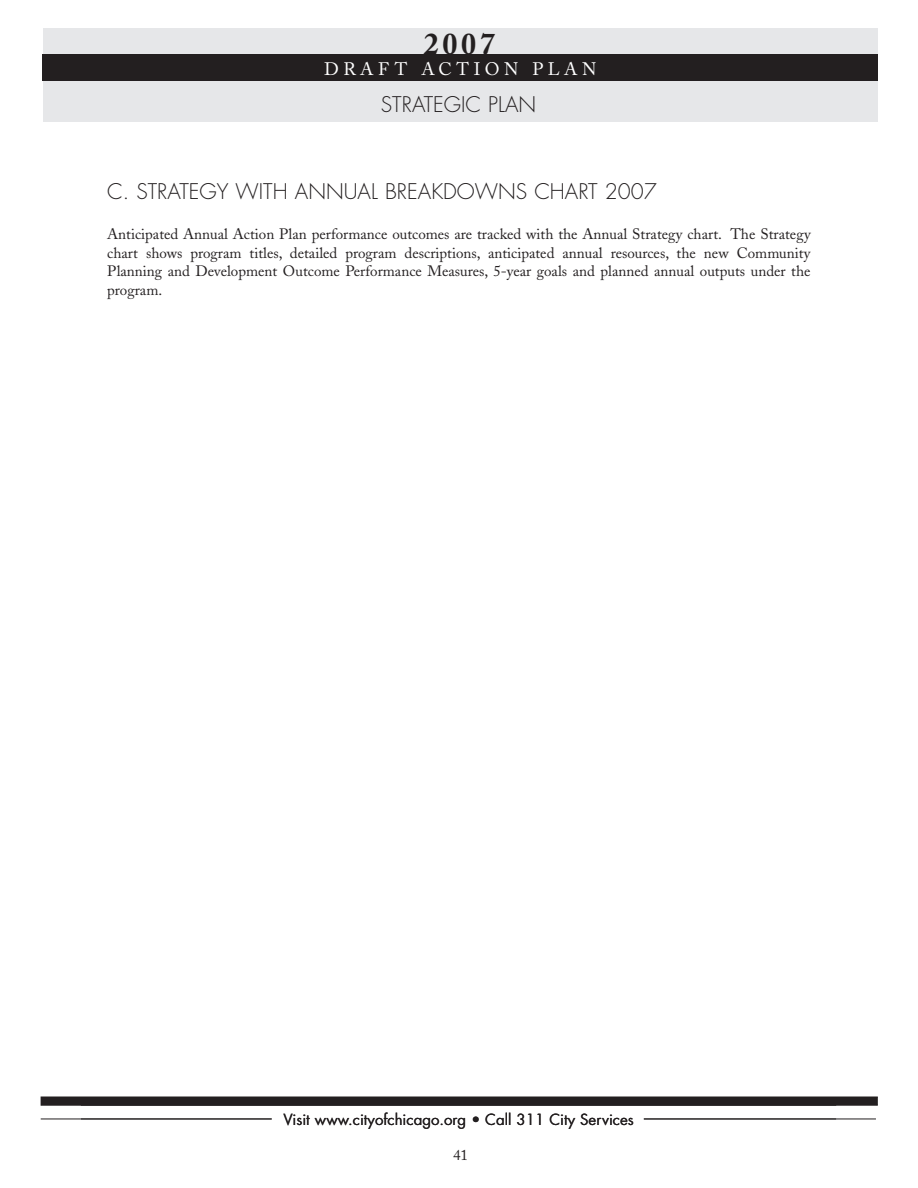
<style>
.page{position:relative;width:918px;height:1188px;background:#fff}
.page>*{position:absolute;margin:0;border:0;box-sizing:border-box;transform-origin:0 0}
.t1{font:700 30px "Adobe Caslon";color:#231f20}
.t2{font:300 21px "Futura";color:#231f20}
.t3{font:18px "Adobe Caslon";letter-spacing:.25em;color:#fff}
.t4{font:15px/18.6px "Adobe Caslon";color:#231f20;text-align:justify}
.t5{font:15px "Futura";color:#231f20}
</style>
<div class="page">
<div style="left:43px;top:28px;width:835px;height:94px;background:#e6e7e9"></div>
<div style="left:43px;top:55px;width:835px;height:26px;background:#231f20"></div>
<div style="left:41px;top:1097px;width:836px;height:8px;background:#231f20"></div>
<div style="left:41px;top:1097px;width:837px;height:9px;border:1px solid #231f20"></div>
<hr style="left:644px;top:1119px;width:232px;height:1px;background:#231f20">
<hr style="left:41px;top:1119px;width:231px;height:1px;background:#231f20">
<h1 class="t1" style="left:424px;top:32px;width:73px">2007</h1>
<p class="t3" style="left:324px;top:62px;width:274px">DRAFT ACTION PLAN</p>
<h2 class="t2" style="left:381px;top:94px;width:157px">STRATEGIC PLAN</h2>
<h2 class="t2" style="left:107px;top:182px;width:551px">C. STRATEGY WITH ANNUAL BREAKDOWNS CHART 2007</h2>
<p class="t4" style="left:107px;top:227px;width:705px">Anticipated Annual Action Plan performance outcomes are tracked with the Annual Strategy chart. The Strategy chart shows program titles, detailed program descriptions, anticipated annual resources, the new Community Planning and Development Outcome Performance Measures, 5-year goals and planned annual outputs under the program.</p>
<p class="t5" style="left:283px;top:1113px;width:352px">Visit www.cityofchicago.org • Call 311 City Services</p>
<p class="t4" style="left:453px;top:1148px;width:16px">41</p>
</div>
